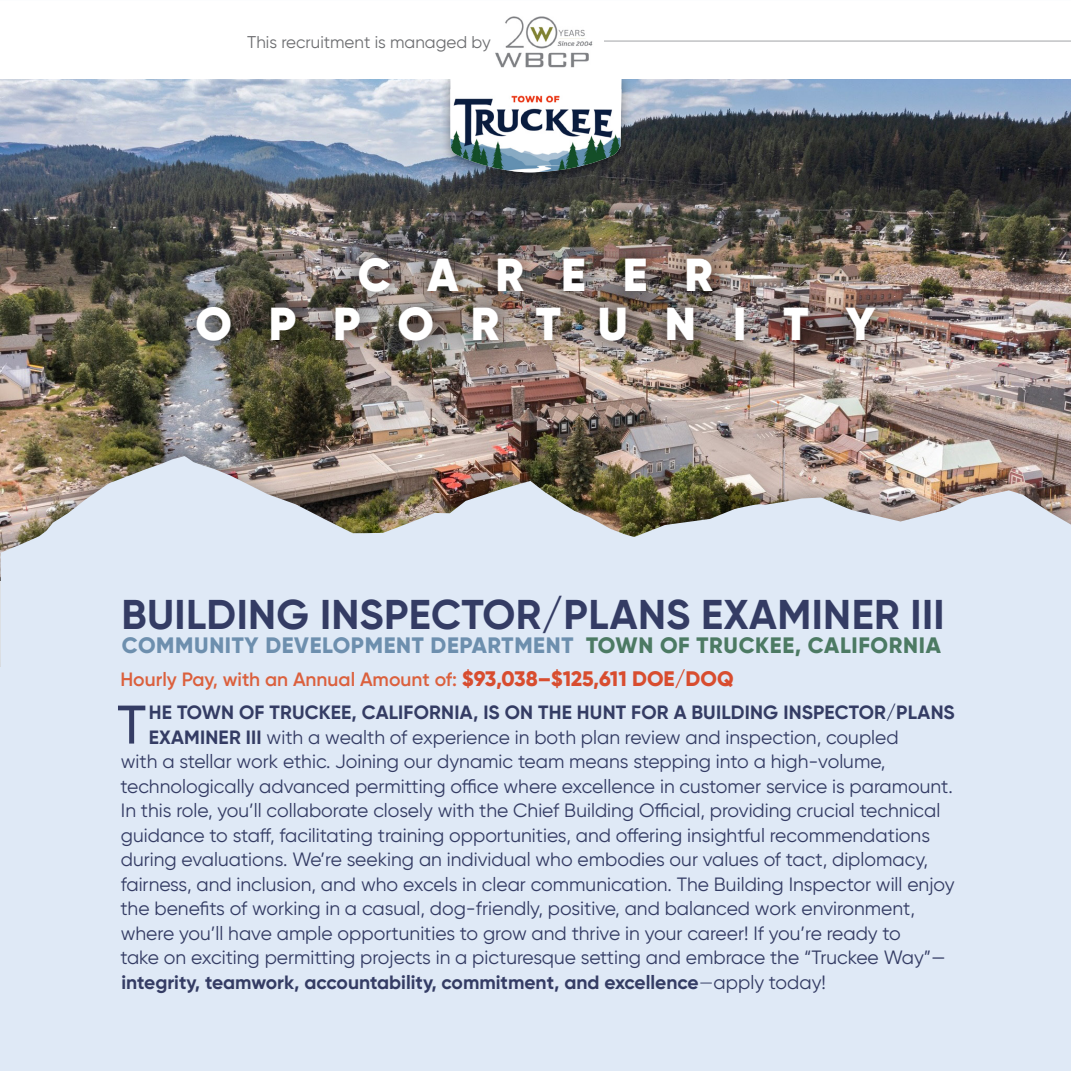
<style>
.page{position:relative;width:1071px;height:1071px;background:#fff}
.page>*{position:absolute;margin:0;border:0;box-sizing:border-box;transform-origin:0 0}
.t1{font:500 54.25px "Gilroy";color:#343c64}
.t2{font:900 46.2px/49px "Gilroy";letter-spacing:.8em;color:#fff;text-align:center}
.t3{font:700 41.65px "Gilroy";letter-spacing:.01em;color:#343c64}
.t4{font:800 22.22px "Gilroy";letter-spacing:.03em;color:#6d8fae}
.t5{font:19.25px "Gilroy";color:#343c64}
.t6{font:700 19.25px "Gilroy";color:#343c64}
.t7{font:600 19.25px "Gilroy";color:#db603d}
.t8{font:16.97px "Gilroy";color:#6d6e71}
.s1{color:#4c7a63}
.s2{font-weight:800;font-size:21px;color:#d84d2f}
.s3{font-weight:700}
.s4{font-weight:300}
.s5{font-weight:400}
</style>
<div class="page">
<img style="left:0;top:79px;width:1071px;height:358px">
<div style="left:0;top:437px;width:1071px;height:634px;background:#000;opacity:.29"></div>
<img style="left:1px;top:456px;width:1070px;height:285px">
<div style="left:0;top:668px;width:1070px;height:403px;background:#dfe9f6"></div>
<div style="left:440px;top:69px;width:192px;height:117px;background:#000;opacity:.4"></div>
<svg style="left:450px;top:79px;width:172px;height:93px"></svg>
<img style="left:450px;top:89px;width:171px;height:83px">
<div style="left:0;top:1px;width:1071px;height:78px;background:#fff"></div>
<img style="left:495px;top:16px;width:98px;height:51px">
<hr style="left:604px;top:41px;width:467px;height:1px;background:#a7a9ac">
<div style="left:163px;top:224px;width:744px;height:150px;background:#000;opacity:.8"></div>
<p class="t8" style="left:247px;top:32px;width:245px">This recruitment is managed by</p>
<h2 class="t2" style="left:195px;top:250px;width:682px">CAREER<br>OPPORTUNITY</h2>
<h3 class="t3" style="left:122px;top:589px;width:825px">BUILDING INSPECTOR/PLANS EXAMINER III</h3>
<p class="t4" style="left:122px;top:631px;width:821px">COMMUNITY DEVELOPMENT DEPARTMENT <span class="s1">TOWN OF TRUCKEE, CALIFORNIA</span></p>
<p class="t7" style="left:120px;top:667px;width:615px">Hourly Pay, with an Annual Amount of: <span class="s2">$93,038–$125,611 DOE/DOQ</span></p>
<h1 class="t1" style="left:117px;top:691px;width:31px">T</h1>
<p class="t6" style="left:149px;top:700px;width:807px">HE TOWN OF TRUCKEE, CALIFORNIA, IS ON THE HUNT FOR A BUILDING INSPECTOR/PLANS</p>
<p class="t5" style="left:149px;top:725px;width:751px"><span class="s3">EXAMINER III</span> with a wealth of experience in both plan review and inspection, coupled</p>
<p class="t5" style="left:121px;top:750px;width:766px">with a stellar work ethic. Joining our dynamic team means stepping into a high-volume,</p>
<p class="t5" style="left:120px;top:774px;width:834px">technologically advanced permitting office where excellence in customer service is paramount.</p>
<p class="t5" style="left:121px;top:799px;width:821px">In this role, you’ll collaborate closely with the Chief Building Official, providing crucial technical</p>
<p class="t5" style="left:121px;top:823px;width:811px">guidance to staff, facilitating training opportunities, and offering insightful recommendations</p>
<p class="t5" style="left:121px;top:848px;width:809px">during evaluations. We’re seeking an individual who embodies our values of tact, diplomacy,</p>
<p class="t5" style="left:121px;top:872px;width:835px">fairness, and inclusion, and who excels in clear communication. The Building Inspector will enjoy</p>
<p class="t5" style="left:120px;top:897px;width:796px">the benefits of working in a casual, dog-friendly, positive, and balanced work environment,</p>
<p class="t5" style="left:121px;top:921px;width:782px">where you’ll have ample opportunities to grow and thrive in your career! If you’re ready to</p>
<p class="t5" style="left:120px;top:946px;width:827px">take on exciting permitting projects in a picturesque setting and embrace the “Truckee Way”—</p>
<p class="t6" style="left:121px;top:970px;width:706px">integrity, teamwork, accountability, commitment, and excellence<span class="s4">—</span><span class="s5">apply today!</span></p>
</div>
